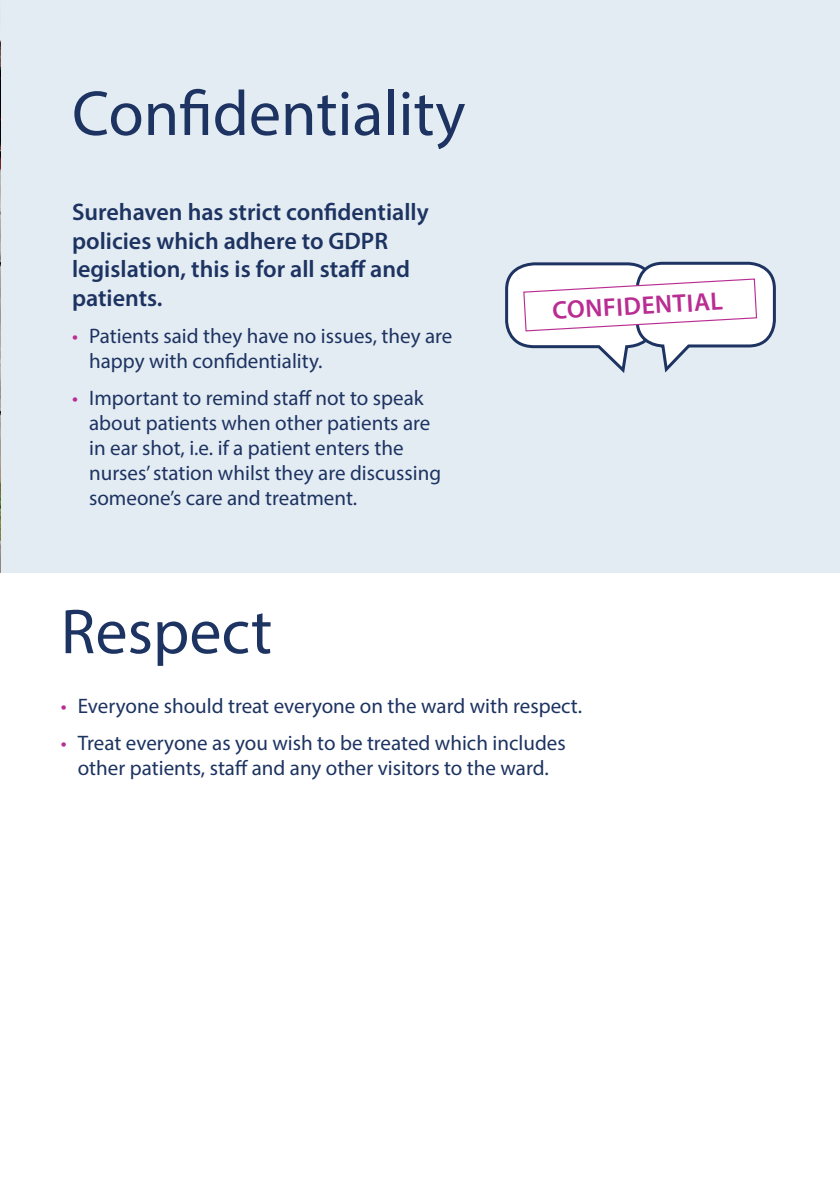
<style>
.page{position:relative;width:840px;height:1191px;background:#fff}
.page>*{position:absolute;margin:0;border:0;box-sizing:border-box;transform-origin:0 0}
.t1{font:64px "Myriad Pro";color:#1d3361}
.t2{font:600 25.4px "Myriad Pro";color:#b92d92}
.t3{font:600 24px/28.8px "Myriad Pro";color:#1d3361}
.t4{font:21px/25.2px "Myriad Pro";color:#1d3361}
.s1{color:#b92d92}
</style>
<div class="page">
<img style="left:0;top:0;width:1px;height:573px">
<div style="left:1px;top:0;width:838px;height:573px;background:#e4ecf3"></div>
<div style="left:506px;top:264px;width:148px;height:83px;background:#fff;border-radius:27px"></div>
<div style="left:505px;top:262px;width:150px;height:86px;border:3px solid #1d3361;border-radius:27px"></div>
<div style="left:636px;top:263px;width:138px;height:83px;background:#fff;border-radius:26px"></div>
<div style="left:635px;top:262px;width:140px;height:85px;border:3px solid #1d3361;border-radius:26px"></div>
<svg style="left:523px;top:278px;width:234px;height:54px"></svg>
<h1 class="t1" style="left:72px;top:74px;width:394px">Confidentiality</h1>
<p class="t3" style="left:72px;top:197px;width:358px">Surehaven has strict confidentially policies which adhere to GDPR legislation, this is for all staff and patients.</p>
<p class="t4" style="left:89px;top:323px;width:364px;text-indent:-17px"><span class="s1">•</span> Patients said they have no issues, they are happy with confidentiality.</p>
<p class="t4" style="left:89px;top:384px;width:353px;text-indent:-17px"><span class="s1">•</span> Important to remind staff not to speak about patients when other patients are in ear shot, i.e. if a patient enters the nurses’ station whilst they are discussing someone’s care and treatment.</p>
<h1 class="t1" style="left:61px;top:592px;width:213px">Respect</h1>
<p class="t2" style="left:551px;top:294px;width:172px;rotate:-3deg">CONFIDENTIAL</p>
<p class="t4" style="left:61px;top:693px;width:522px"><span class="s1">•</span> Everyone should treat everyone on the ward with respect.</p>
<p class="t4" style="left:61px;top:730px;width:506px;text-align:center"><span class="s1">•</span> Treat everyone as you wish to be treated which includes other patients, staff and any other visitors to the ward.</p>
</div>
